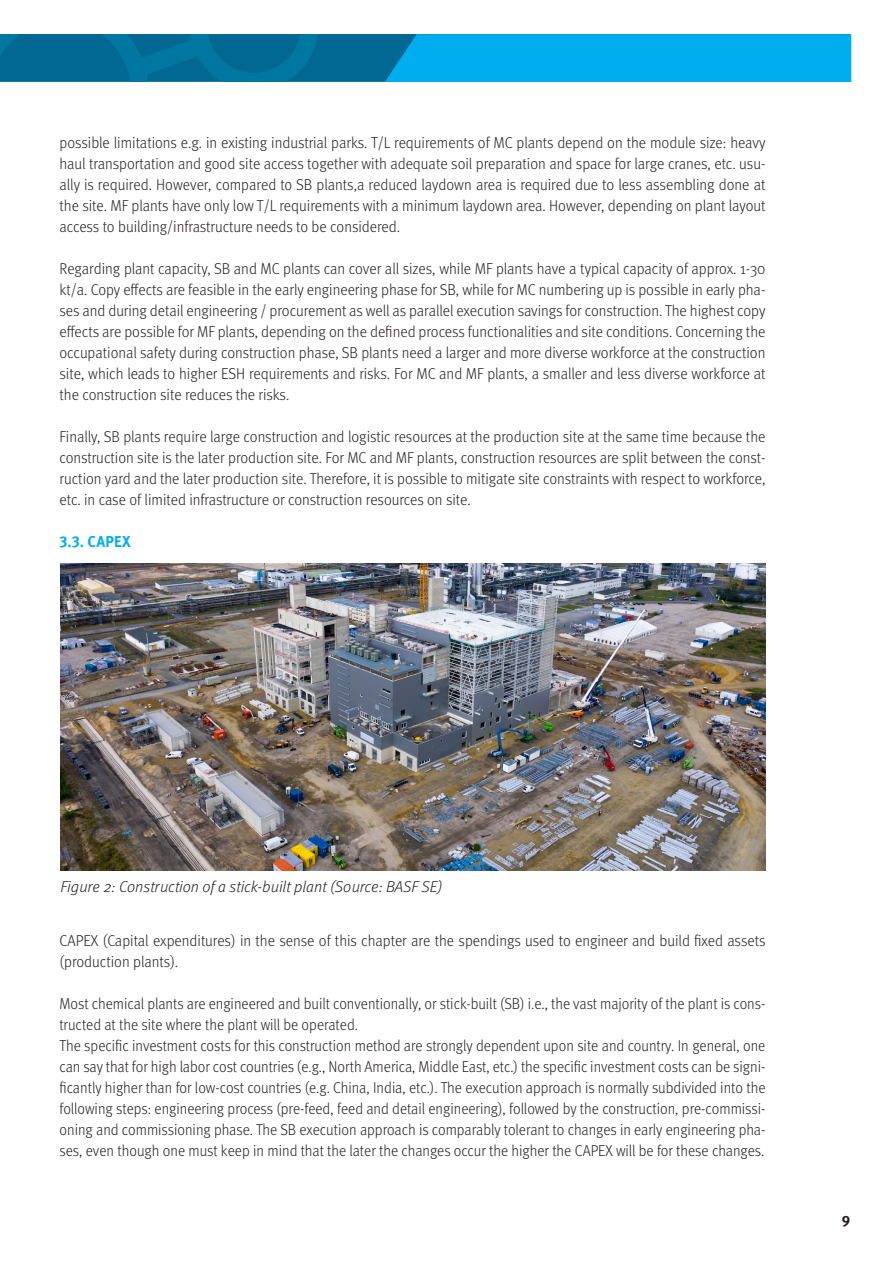
<style>
.page{position:relative;width:893px;height:1263px;background:#fff}
.page>*{position:absolute;margin:0;border:0;box-sizing:border-box;transform-origin:0 0}
.t1{font:300 15.75px/21px "Meta Pro";color:#231f20;text-align:justify;scale:.95 1}
.t2{font:300 15.75px/21px "Meta Pro";color:#231f20;scale:.93 1}
.t3{font:italic 300 15.75px "Meta Pro";color:#231f20}
.t4{font:700 15.75px "Meta Pro";letter-spacing:.01em;color:#00aeef;scale:.95 1}
.t5{font:700 15px "Meta Pro";color:#231f20}
</style>
<div class="page">
<svg style="left:357px;top:34px;width:28px;height:48px"></svg>
<svg style="left:0;top:34px;width:357px;height:48px;background:#006c96"></svg>
<svg style="left:385px;top:34px;width:466px;height:48px;background:#00abeb"></svg>
<img style="left:61px;top:563px;width:704px;height:308px">
<p class="t1" style="left:60px;top:131px;width:745px">possible limitations e.g. in existing industrial parks. T/L requirements of MC plants depend on the module size: heavy haul transportation and good site access together with adequate soil preparation and space for large cranes, etc. usu&shy;ally is required. However, compared to SB plants,a reduced laydown area is required due to less assembling done at the site. MF plants have only low T/L requirements with a minimum laydown area. However, depending on plant layout access to building/infrastructure needs to be considered.</p>
<p class="t1" style="left:60px;top:257px;width:745px">Regarding plant capacity, SB and MC plants can cover all sizes, while MF plants have a typical capacity of approx. 1-30 kt/a. Copy effects are feasible in the early engineering phase for SB, while for MC numbering up is possible in early pha&shy;ses and during detail engineering / procurement as well as parallel execution savings for construction. The highest copy effects are possible for MF plants, depending on the defined process functionalities and site conditions. Concerning the occupational safety during construction phase, SB plants need a larger and more diverse workforce at the construction site, which leads to higher ESH requirements and risks. For MC and MF plants, a smaller and less diverse workforce at the construction site reduces the risks.</p>
<p class="t1" style="left:60px;top:425px;width:745px">Finally, SB plants require large construction and logistic resources at the production site at the same time because the construction site is the later production site. For MC and MF plants, construction resources are split between the const&shy;ruction yard and the later production site. Therefore, it is possible to mitigate site constraints with respect to workforce, etc. in case of limited infrastructure or construction resources on site.</p>
<p class="t4" style="left:60px;top:529px;width:76px">3.3. CAPEX</p>
<p class="t3" style="left:61px;top:875px;width:383px">Figure 2: Construction of a stick-built plant (Source: BASF SE)</p>
<p class="t1" style="left:60px;top:929px;width:745px">CAPEX (Capital expenditures) in the sense of this chapter are the spendings used to engineer and build fixed assets (production plants).</p>
<p class="t2" style="left:60px;top:992px;width:760px">Most chemical plants are engineered and built conventionally, or stick-built (SB) i.e., the vast majority of the plant is cons&shy;tructed at the site where the plant will be operated.</p>
<p class="t2" style="left:60px;top:1034px;width:761px;text-align:justify">The specific investment costs for this construction method are strongly dependent upon site and country. In general, one can say that for high labor cost countries (e.g., North America, Middle East, etc.) the specific investment costs can be signi&shy;ficantly higher than for low-cost countries (e.g. China, India, etc.). The execution approach is normally subdivided into the following steps: engineering process (pre-feed, feed and detail engineering), followed by the construction, pre-commissi&shy;oning and commissioning phase. The SB execution approach is comparably tolerant to changes in early engineering pha&shy;ses, even though one must keep in mind that the later the changes occur the higher the CAPEX will be for these changes.</p>
<p class="t5" style="left:842px;top:1209px;width:10px">9</p>
</div>
